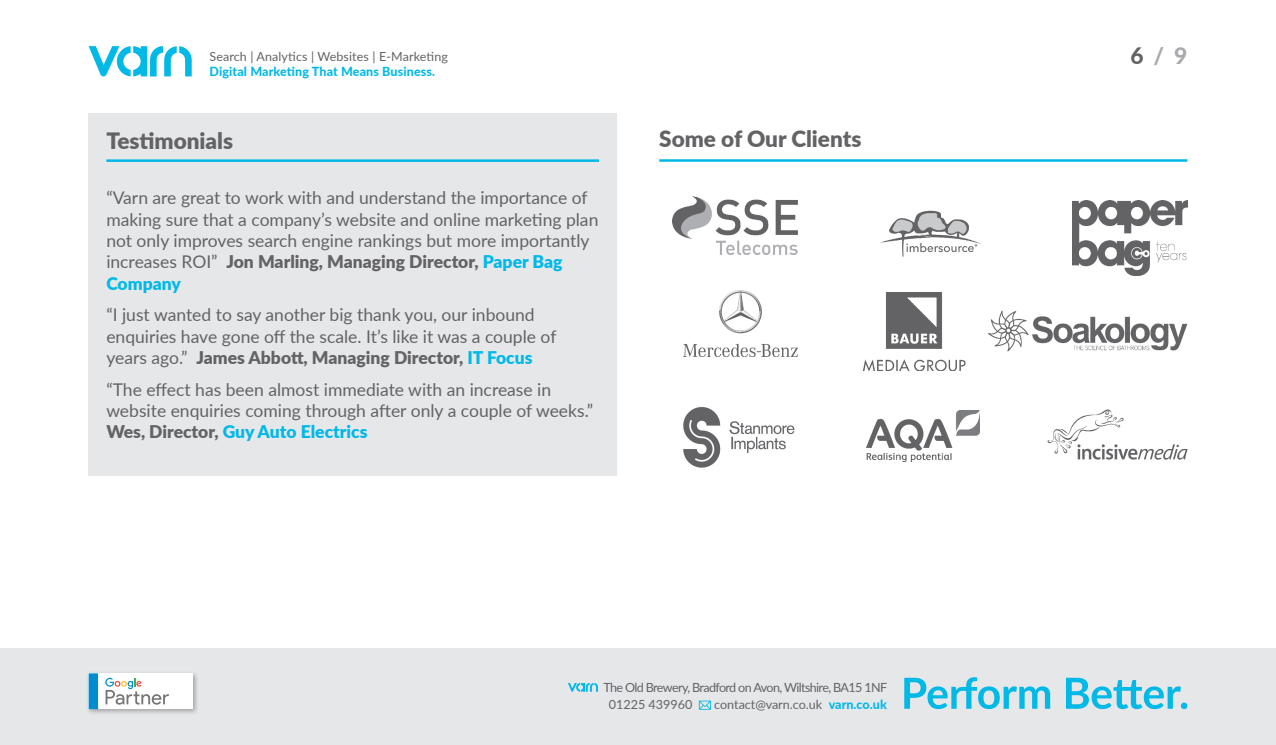
<style>
.page{position:relative;width:1276px;height:745px;background:#fff}
.page>*{position:absolute;margin:0;border:0;box-sizing:border-box;transform-origin:0 0}
.t1{font:800 22.62px "Lato";color:#a8a9ad}
.t2{font:900 22.5px "Lato";color:#636366}
.t3{font:17.5px/21.2px "Lato";color:#636366}
.t4{font:12.62px/17.2px "Lato";letter-spacing:-.05em;color:#636366}
.t5{font:12.62px "Lato";color:#636366}
.t6{font:12.5px "Lato";letter-spacing:.01em;color:#636366}
.t7{font:800 12.5px "Lato";letter-spacing:.01em;color:#00b9e7}
.s1{font-weight:900}
.s2{font-weight:900;color:#00b9e7}
.s3{font-weight:800;color:#00b9e7}
.s4{color:#636366}
</style>
<div class="page">
<div style="left:0;top:648px;width:1276px;height:96px;background:#e6e7e9"></div>
<svg style="left:568px;top:682px;width:30px;height:9px"></svg>
<svg style="left:699px;top:700px;width:12px;height:9px"></svg>
<svg style="left:1066px;top:677px;width:121px;height:31px"></svg>
<svg style="left:904px;top:677px;width:146px;height:31px"></svg>
<div style="left:86px;top:670px;width:113px;height:45px;background:#231f20;opacity:.35"></div>
<div style="left:89px;top:673px;width:104px;height:35px;background:#fff"></div>
<div style="left:89px;top:673px;width:9px;height:35px;background:#008ccf"></div>
<svg style="left:105px;top:677px;width:64px;height:27px"></svg>
<svg style="left:89px;top:46px;width:103px;height:30px"></svg>
<hr style="left:659px;top:159px;width:528px;height:3px;background:#00b9e7">
<img style="left:867px;top:410px;width:113px;height:51px">
<img style="left:862px;top:292px;width:104px;height:79px">
<img style="left:1047px;top:409px;width:140px;height:50px">
<img style="left:683px;top:290px;width:115px;height:67px">
<img style="left:988px;top:310px;width:199px;height:41px">
<img style="left:672px;top:196px;width:126px;height:58px">
<img style="left:880px;top:210px;width:101px;height:47px">
<img style="left:1073px;top:201px;width:114px;height:74px">
<img style="left:683px;top:407px;width:112px;height:61px">
<div style="left:89px;top:113px;width:528px;height:362px;background:#e6e7e9"></div>
<hr style="left:106px;top:159px;width:493px;height:3px;background:#00b9e7">
<p class="t6" style="left:209px;top:48px;width:240px">Search | Analytics | Websites | E-Marketing</p>
<p class="t7" style="left:209px;top:63px;width:227px">Digital Marketing That Means Business.</p>
<p class="t2" style="left:106px;top:124px;width:128px">Testimonials</p>
<p class="t2" style="left:659px;top:121px;width:204px">Some of Our Clients</p>
<p class="t3" style="left:106px;top:187px;width:493px">“Varn are great to work with and understand the importance of making sure that a company’s website and online marketing plan not only improves search engine rankings but more importantly increases ROI” <span class="s1">Jon Marling, Managing Director,</span> <span class="s2">Paper Bag Company</span></p>
<p class="t3" style="left:106px;top:303px;width:452px">“I just wanted to say another big thank you, our inbound enquiries have gone off the scale. It’s like it was a couple of years ago.” <span class="s1">James Abbott, Managing Director,</span> <span class="s2">IT Focus</span></p>
<p class="t3" style="left:106px;top:378px;width:488px">“The effect has been almost immediate with an increase in website enquiries coming through after only a couple of weeks.”<br><span class="s1">Wes, Director,</span> <span class="s2">Guy Auto Electrics</span></p>
<p class="t4" style="left:609px;top:677px;width:280px;text-indent:-5px">The Old Brewery, Bradford on Avon, Wiltshire, BA15 1NF<br>01225 439960</p>
<p class="t5" style="left:714px;top:695px;width:174px">contact@varn.co.uk <span class="s3">varn.co.uk</span></p>
<p class="t1" style="left:1130px;top:39px;width:58px"><span class="s4">6</span> / 9</p>
</div>
